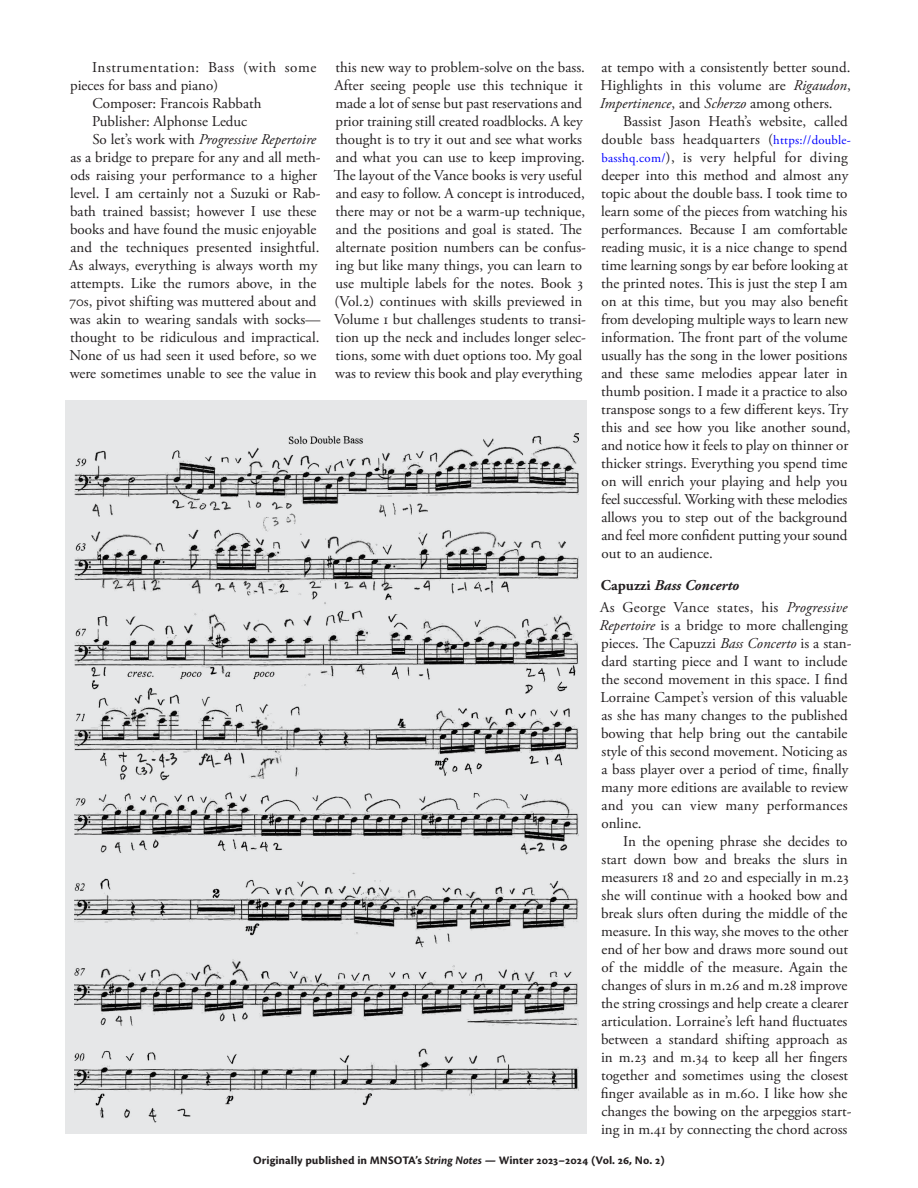
<style>
.page{position:relative;width:918px;height:1188px;background:#fff}
.page>*{position:absolute;margin:0;border:0;box-sizing:border-box;transform-origin:0 0}
.t1{font:15px/18px "Adobe Garamond Pro";color:#231f20}
.t2{font:italic 15px "Adobe Garamond Pro";color:#231f20}
.t3{font:15px "Adobe Garamond Pro";letter-spacing:.04em;color:#231f20}
.t4{font:12px "Cronos Pro Bold Capt";color:#231f20}
.s1{font-style:normal}
.s2{font-style:italic}
.s3{font-size:12.75px;color:#00f}
.s4{font-weight:700}
.s5{font-weight:700;font-style:italic}
.s6{font-family:"Cronos Pro";font-weight:700;font-style:italic}
</style>
<div class="page">
<div style="left:65px;top:400px;width:522px;height:734px;background:#e6e7e8"></div>
<img style="left:74px;top:434px;width:504px;height:689px">
<p class="t3" style="left:92px;top:58px;width:226px">Instrumentation: Bass (with some</p>
<p class="t1" style="left:70px;top:77px;width:150px">pieces for bass and piano)</p>
<p class="t1" style="left:92px;top:95px;width:171px">Composer: Francois Rabbath</p>
<p class="t1" style="left:92px;top:113px;width:157px">Publisher: Alphonse Leduc</p>
<p class="t2" style="left:92px;top:130px;width:225px"><span class="s1">So let’s work with</span> Progressive Repertoire</p>
<p class="t1" style="left:70px;top:149px;width:252px">as a bridge to prepare for any and all meth-</p>
<p class="t1" style="left:70px;top:167px;width:248px">ods raising your performance to a higher</p>
<p class="t1" style="left:70px;top:185px;width:252px">level. I am certainly not a Suzuki or Rab-</p>
<p class="t1" style="left:70px;top:203px;width:248px">bath trained bassist; however I use these</p>
<p class="t1" style="left:70px;top:221px;width:248px">books and have found the music enjoyable</p>
<p class="t1" style="left:70px;top:239px;width:251px">and the techniques presented insightful.</p>
<p class="t1" style="left:69px;top:257px;width:250px">As always, everything is always worth my</p>
<p class="t1" style="left:70px;top:275px;width:248px">attempts. Like the rumors above, in the</p>
<p class="t1" style="left:69px;top:293px;width:249px">70s, pivot shifting was muttered about and</p>
<p class="t1" style="left:70px;top:311px;width:252px">was akin to wearing sandals with socks—</p>
<p class="t1" style="left:70px;top:329px;width:251px">thought to be ridiculous and impractical.</p>
<p class="t1" style="left:70px;top:347px;width:248px">None of us had seen it used before, so we</p>
<p class="t1" style="left:70px;top:365px;width:249px">were sometimes unable to see the value in</p>
<p class="t1" style="left:334px;top:59px;width:254px">this new way to problem-solve on the bass.<br>After seeing people use this technique it made a lot of sense but past reservations and prior training still created roadblocks. A key thought is to try it out and see what works and what you can use to keep improving.<br>The layout of the Vance books is very useful and easy to follow. A concept is introduced, there may or not be a warm-up technique, and the positions and goal is stated. The alternate position numbers can be confus&shy;ing but like many things, you can learn to use multiple labels for the notes. Book 3 (Vol.2) continues with skills previewed in Volume 1 but challenges students to transi&shy;tion up the neck and includes longer selec&shy;tions, some with duet options too. My goal was to review this book and play everything</p>
<p class="t1" style="left:600px;top:59px;width:253px;text-align:justify">at tempo with a consistently better sound.<br>Highlights in this volume are <span class="s2">Rigaudon</span>, <span class="s2">Impertinence</span>, and <span class="s2">Scherzo</span> among others.</p>
<p class="t1" style="left:601px;top:113px;width:252px;text-indent:22px">Bassist Jason Heath’s website, called double bass headquarters (<span class="s3">https://double&shy;basshq.com/</span>), is very helpful for diving deeper into this method and almost any topic about the double bass. I took time to learn some of the pieces from watching his performances. Because I am comfortable reading music, it is a nice change to spend time learning songs by ear before looking at the printed notes. This is just the step I am on at this time, but you may also benefit from developing multiple ways to learn new information. The front part of the volume usually has the song in the lower positions and these same melodies appear later in thumb position. I made it a practice to also transpose songs to a few different keys. Try this and see how you like another sound, and notice how it feels to play on thinner or thicker strings. Everything you spend time on will enrich your playing and help you feel successful. Working with these melodies allows you to step out of the background and feel more confident putting your sound out to an audience.</p>
<p class="t1" style="left:600px;top:574px;width:249px;line-height:22.5px"><span class="s4">Capuzzi</span> <span class="s5">Bass Concerto<br></span>As George Vance states, his <span class="s2">Progressive</span></p>
<p class="t1" style="left:600px;top:617px;width:253px"><span class="s2">Repertoire</span> is a bridge to more challenging pieces. The Capuzzi <span class="s2">Bass Concerto</span> is a stan&shy;dard starting piece and I want to include the second movement in this space. I find Lorraine Campet’s version of this valuable as she has many changes to the published bowing that help bring out the cantabile style of this second movement. Noticing as a bass player over a period of time, finally many more editions are available to review and you can view many performances online.</p>
<p class="t1" style="left:601px;top:833px;width:252px;text-indent:22px">In the opening phrase she decides to start down bow and breaks the slurs in measurers 18 and 20 and especially in m.23 she will continue with a hooked bow and break slurs often during the middle of the measure. In this way, she moves to the other end of her bow and draws more sound out of the middle of the measure. Again the changes of slurs in m.26 and m.28 improve the string crossings and help create a clearer articulation. Lorraine’s left hand fluctuates between a standard shifting approach as in m.23 and m.34 to keep all her fingers together and sometimes using the closest finger available as in m.60. I like how she changes the bowing on the arpeggios start&shy;ing in m.41 by connecting the chord across</p>
<p class="t4" style="left:253px;top:1154px;width:413px">Originally published in MNSOTA’s <span class="s6">String Notes</span> — Winter 2023–2024 (Vol. 26, No. 2)</p>
</div>
